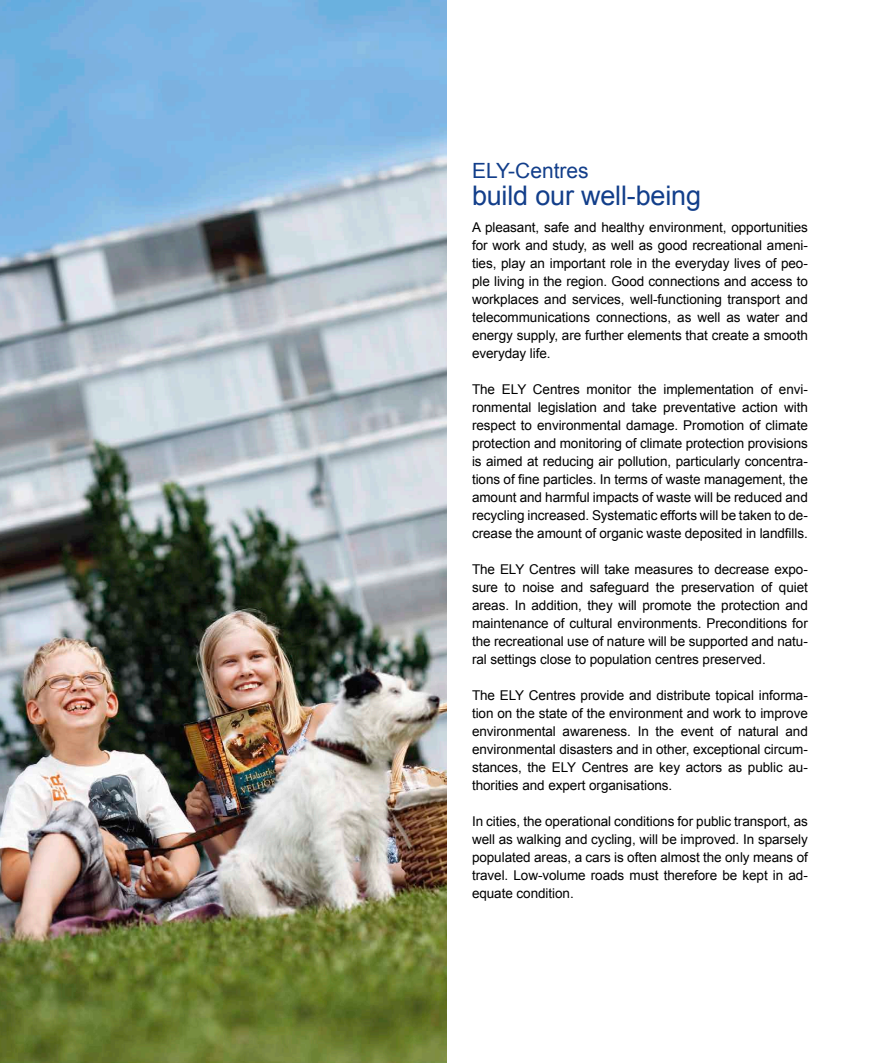
<style>
.page{position:relative;width:893px;height:1063px;background:#fff}
.page>*{position:absolute;margin:0;border:0;box-sizing:border-box;transform-origin:0 0}
.t1{font:27px "Arial";letter-spacing:-.005em;color:#123e8a}
.t2{font:21px "Arial";color:#123e8a}
.t3{font:13.5px/18px "Arial";letter-spacing:-.005em;color:#000;text-align:justify}
</style>
<div class="page">
<img style="left:0;top:0;width:447px;height:1063px">
<h2 class="t2" style="left:472px;top:157px;width:118px">ELY-Centres</h2>
<h1 class="t1" style="left:472px;top:178px;width:230px">build our well-being</h1>
<p class="t3" style="left:472px;top:219px;width:337px">A pleasant, safe and healthy environment, opportunities for work and study, as well as good recreational ameni&shy;ties, play an important role in the everyday lives of peo&shy;ple living in the region. Good connections and access to workplaces and services, well-functioning transport and telecommunications connections, as well as water and energy supply, are further elements that create a smooth everyday life.</p>
<p class="t3" style="left:472px;top:381px;width:337px">The ELY Centres monitor the implementation of envi&shy;ronmental legislation and take preventative action with respect to environmental damage. Promotion of climate protection and monitoring of climate protection provisions is aimed at reducing air pollution, particularly concentra&shy;tions of fine particles. In terms of waste management, the amount and harmful impacts of waste will be reduced and recycling increased. Systematic efforts will be taken to de&shy;crease the amount of organic waste deposited in landfills.</p>
<p class="t3" style="left:472px;top:561px;width:337px">The ELY Centres will take measures to decrease expo&shy;sure to noise and safeguard the preservation of quiet areas. In addition, they will promote the protection and maintenance of cultural environments. Preconditions for the recreational use of nature will be supported and natu&shy;ral settings close to population centres preserved.</p>
<p class="t3" style="left:472px;top:687px;width:337px">The ELY Centres provide and distribute topical informa&shy;tion on the state of the environment and work to improve environmental awareness. In the event of natural and environmental disasters and in other, exceptional circum&shy;stances, the ELY Centres are key actors as public au&shy;thorities and expert organisations.</p>
<p class="t3" style="left:472px;top:813px;width:337px">In cities, the operational conditions for public transport, as well as walking and cycling, will be improved. In sparsely populated areas, a cars is often almost the only means of travel. Low-volume roads must therefore be kept in ad&shy;equate condition.</p>
</div>
